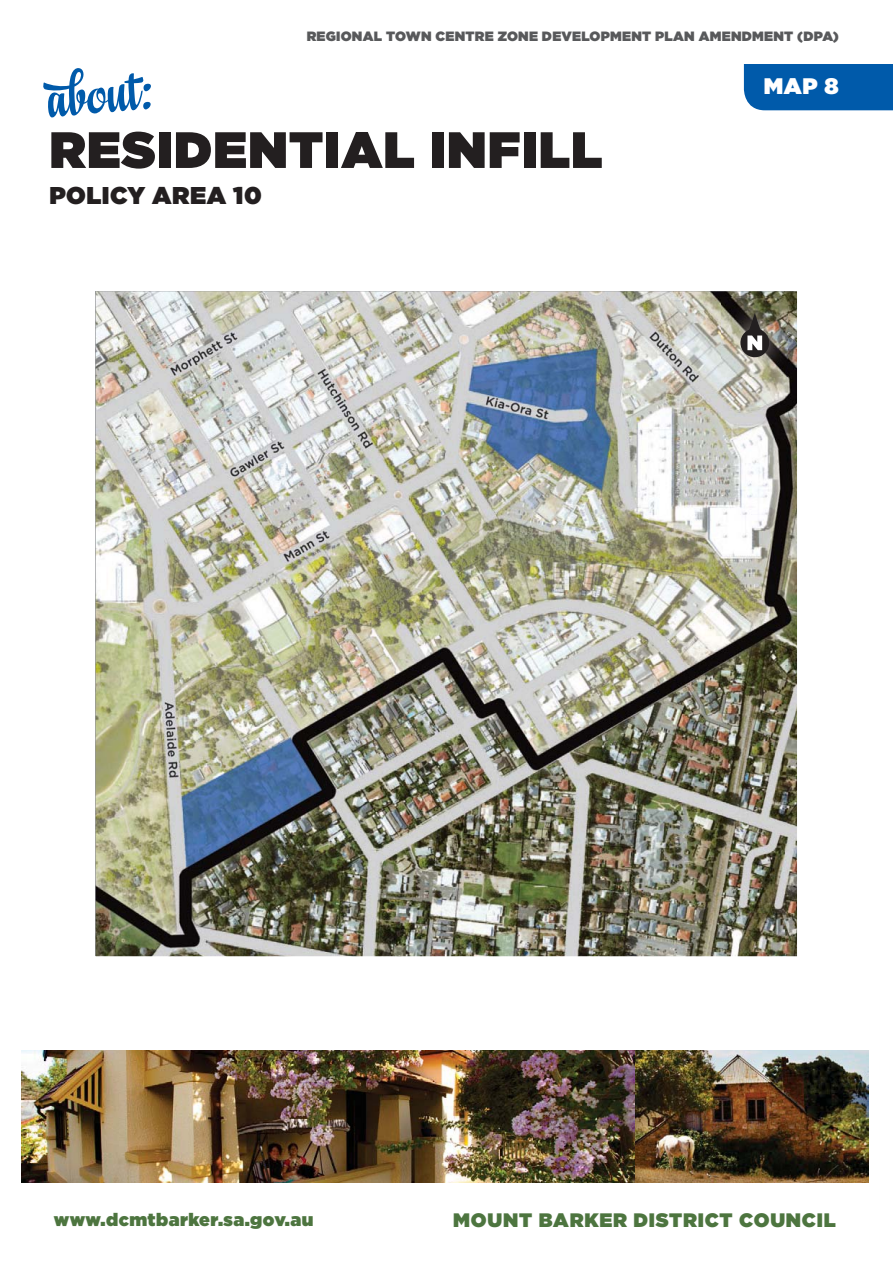
<style>
.page{position:relative;width:893px;height:1263px;background:#fff}
.page>*{position:absolute;margin:0;border:0;box-sizing:border-box;transform-origin:0 0}
.t1{font:60.75px "In And Out";color:#005aaa}
.t2{font:900 51px "Gotham";letter-spacing:.02em;color:#231f20}
.t3{font:900 24.3px "Gotham";letter-spacing:.02em;color:#231f20}
.t4{font:900 22.5px "Gotham";color:#fff}
.t5{font:900 19.5px "Gotham";letter-spacing:.04em;color:#4d753f}
.t6{font:900 18px "Gotham";letter-spacing:.025em;color:#4d753f}
.t7{font:900 13.5px "Gotham";letter-spacing:.02em;color:#58595b}
</style>
<div class="page">
<div style="left:744px;top:64px;width:149px;height:46px;background:#005aaa"></div>
<img style="left:21px;top:1050px;width:847px;height:132px">
<img style="left:96px;top:291px;width:701px;height:665px">
<img style="left:721px;top:297px;width:67px;height:79px">
<svg style="left:740px;top:328px;width:29px;height:29px"></svg>
<svg style="left:747px;top:336px;width:15px;height:14px"></svg>
<svg style="left:749px;top:313px;width:11px;height:17px"></svg>
<p class="t7" style="left:307px;top:32px;width:533px">REGIONAL TOWN CENTRE ZONE DEVELOPMENT PLAN AMENDMENT (DPA)</p>
<h3 class="t4" style="left:764px;top:78px;width:76px">MAP 8</h3>
<h1 class="t1" style="left:44px;top:62px;width:108px;rotate:-5deg">about:</h1>
<h2 class="t2" style="left:49px;top:131px;width:554px">RESIDENTIAL INFILL</h2>
<h3 class="t3" style="left:49px;top:187px;width:214px">POLICY AREA 10</h3>
<h3 class="t6" style="left:54px;top:1213px;width:261px">www.dcmtbarker.sa.gov.au</h3>
<h3 class="t5" style="left:453px;top:1213px;width:384px">MOUNT BARKER DISTRICT COUNCIL</h3>
</div>
